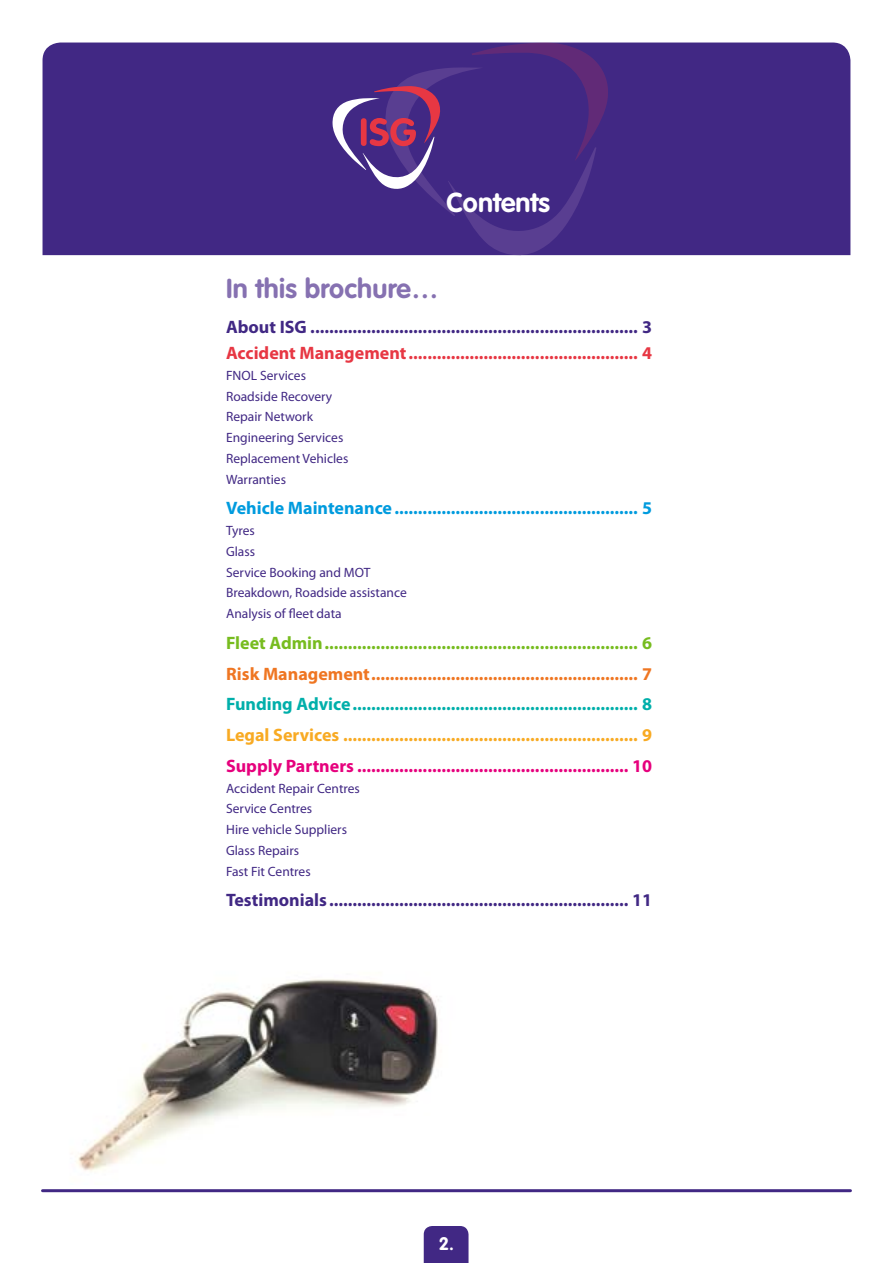
<style>
.page{position:relative;width:893px;height:1263px;background:#fff}
.page>*{position:absolute;margin:0;border:0;box-sizing:border-box;transform-origin:0 0}
.t1{font:700 27px "VAG Rounded";letter-spacing:.01em;color:#8671b1}
.t2{font:700 27px "VAG Rounded";color:#fff}
.t3{font:700 18px "Myriad Pro";color:#412884}
.t4{font:700 18px "Myriad Pro";color:#77bc1f}
.t5{font:700 18px "Myriad Pro";color:#f8aa23}
.t6{font:700 18px "Myriad Pro";color:#00afaa}
.t7{font:700 18px "Myriad Pro";color:#e6007d}
.t8{font:700 18px "Myriad Pro";color:#ef7622}
.t9{font:700 18px "Myriad Pro";color:#009bde}
.t10{font:700 18px "Myriad Pro";color:#e73743}
.t11{font:700 18px "VAG Rounded";color:#fff}
.t12{font:13.5px/20.7px "Myriad Pro";color:#412884}
</style>
<div class="page">
<div style="left:43px;top:43px;width:807px;height:212px;background:#412884"></div>
<hr style="left:43px;top:1189px;width:807px;height:3px;background:#412884">
<div style="left:424px;top:1226px;width:44px;height:37px;background:#412884"></div>
<svg style="left:332px;top:42px;width:281px;height:214px;background:#4e3086"></svg>
<img style="left:76px;top:979px;width:363px;height:193px">
<h1 class="t2" style="left:446px;top:187px;width:105px">Contents</h1>
<h1 class="t1" style="left:226px;top:272px;width:214px">In this brochure…</h1>
<h2 class="t3" style="left:226px;top:316px;width:428px">About ISG ...................................................................... 3</h2>
<h2 class="t10" style="left:226px;top:343px;width:428px">Accident Management................................................. 4</h2>
<p class="t12" style="left:226px;top:365px;width:124px">FNOL Services<br>Roadside Recovery<br>Repair Network<br>Engineering Services<br>Replacement Vehicles<br>Warranties</p>
<h2 class="t9" style="left:226px;top:498px;width:428px">Vehicle Maintenance .................................................... 5</h2>
<p class="t12" style="left:226px;top:520px;width:182px">Tyres<br>Glass<br>Service Booking and MOT<br>Breakdown, Roadside assistance<br>Analysis of fleet data</p>
<h2 class="t4" style="left:226px;top:633px;width:428px">Fleet Admin................................................................... 6</h2>
<h2 class="t8" style="left:226px;top:663px;width:428px">Risk Management......................................................... 7</h2>
<h2 class="t6" style="left:226px;top:694px;width:428px">Funding Advice............................................................. 8</h2>
<h2 class="t5" style="left:226px;top:725px;width:428px">Legal Services ............................................................... 9</h2>
<h2 class="t7" style="left:226px;top:756px;width:428px">Supply Partners .......................................................... 10</h2>
<p class="t12" style="left:226px;top:778px;width:135px">Accident Repair Centres<br>Service Centres<br>Hire vehicle Suppliers<br>Glass Repairs<br>Fast Fit Centres</p>
<h2 class="t3" style="left:226px;top:890px;width:428px">Testimonials ................................................................ 11</h2>
<h2 class="t11" style="left:439px;top:1233px;width:17px">2.</h2>
</div>
